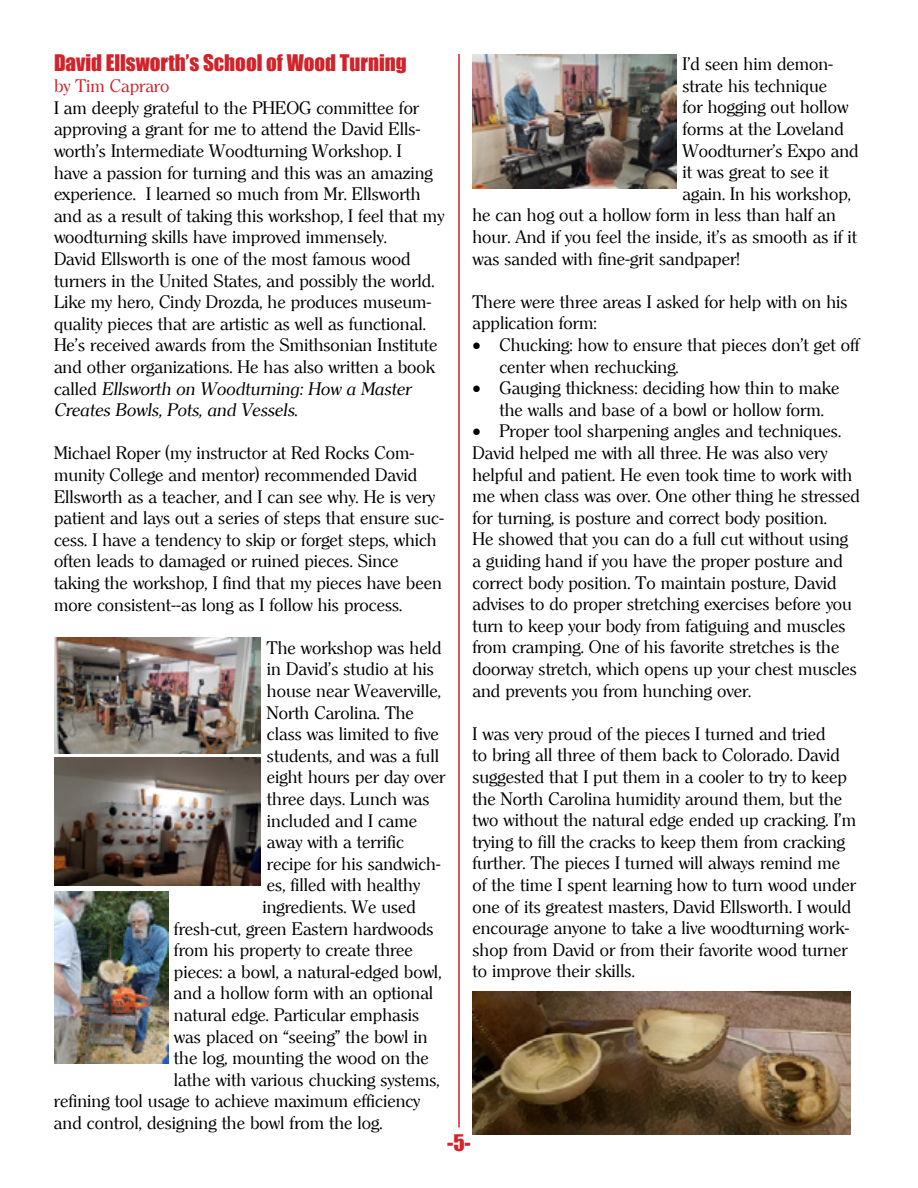
<style>
.page{position:relative;width:918px;height:1188px;background:#fff}
.page>*{position:absolute;margin:0;border:0;box-sizing:border-box;transform-origin:0 0}
.t1{font:21px "Impact";color:#d2232a}
.t2{font:18px/21.6px "Clearly Roman";color:#000}
.t3{font:18px "Clearly Roman";color:#d2232a}
.s1{font-style:italic}
</style>
<div class="page">
<hr style="left:458px;top:54px;width:2px;height:1074px;background:#d2232a">
<img style="left:54px;top:637px;width:206px;height:116px">
<img style="left:54px;top:892px;width:115px;height:171px">
<img style="left:54px;top:758px;width:206px;height:128px">
<img style="left:472px;top:54px;width:205px;height:135px">
<img style="left:473px;top:992px;width:377px;height:143px">
<p class="t1" style="left:54px;top:46px;width:354px">David Ellsworth’s School of Wood Turning</p>
<p class="t3" style="left:54px;top:76px;width:117px">by Tim Capraro</p>
<p class="t2" style="left:54px;top:97px;width:392px">I am deeply grateful to the PHEOG committee for approving a grant for me to attend the David Ells&shy;worth’s Intermediate Woodturning Workshop. I<br>have a passion for turning and this was an amazing experience. I learned so much from Mr. Ellsworth and as a result of taking this workshop, I feel that my woodturning skills have improved immensely.<br>David Ellsworth is one of the most famous wood turners in the United States, and possibly the world.<br>Like my hero, Cindy Drozda, he produces museum&shy;quality pieces that are artistic as well as functional.<br>He’s received awards from the Smithsonian Institute and other organizations. He has also written a book called <span class="s1">Ellsworth on Woodturning: How a Master Creates Bowls, Pots, and Vessels</span>.</p>
<p class="t2" style="left:54px;top:443px;width:392px">Michael Roper (my instructor at Red Rocks Com&shy;munity College and mentor) recommended David Ellsworth as a teacher, and I can see why. He is very patient and lays out a series of steps that ensure suc&shy;cess. I have a tendency to skip or forget steps, which often leads to damaged or ruined pieces. Since taking the workshop, I find that my pieces have been more consistent--as long as I follow his process.</p>
<p class="t2" style="left:267px;top:637px;width:176px">The workshop was held</p>
<p class="t2" style="left:267px;top:659px;width:168px">in David’s studio at his</p>
<p class="t2" style="left:267px;top:680px;width:176px">house near Weaverville,</p>
<p class="t2" style="left:267px;top:702px;width:148px">North Carolina. The</p>
<p class="t2" style="left:267px;top:724px;width:173px">class was limited to five</p>
<p class="t2" style="left:267px;top:745px;width:174px">students, and was a full</p>
<p class="t2" style="left:267px;top:767px;width:180px">eight hours per day over</p>
<p class="t2" style="left:267px;top:788px;width:164px">three days. Lunch was</p>
<p class="t2" style="left:267px;top:810px;width:152px">included and I came</p>
<p class="t2" style="left:267px;top:832px;width:139px">away with a terrific</p>
<p class="t2" style="left:267px;top:853px;width:175px">recipe for his sandwich-</p>
<p class="t2" style="left:267px;top:875px;width:155px">es, filled with healthy</p>
<p class="t2" style="left:262px;top:896px;width:155px">ingredients. We used</p>
<p class="t2" style="left:174px;top:918px;width:261px">fresh-cut, green Eastern hardwoods</p>
<p class="t2" style="left:174px;top:940px;width:240px">from his property to create three</p>
<p class="t2" style="left:174px;top:961px;width:269px">pieces: a bowl, a natural-edged bowl,</p>
<p class="t2" style="left:174px;top:983px;width:261px">and a hollow form with an optional</p>
<p class="t2" style="left:174px;top:1004px;width:247px">natural edge. Particular emphasis</p>
<p class="t2" style="left:174px;top:1026px;width:255px">was placed on “seeing” the bowl in</p>
<p class="t2" style="left:174px;top:1048px;width:256px">the log, mounting the wood on the</p>
<p class="t2" style="left:174px;top:1069px;width:267px">lathe with various chucking systems,</p>
<p class="t2" style="left:54px;top:1091px;width:368px">refining tool usage to achieve maximum efficiency</p>
<p class="t2" style="left:54px;top:1112px;width:330px">and control, designing the bowl from the log.</p>
<p class="t2" style="left:682px;top:53px;width:152px">I’d seen him demon-</p>
<p class="t2" style="left:682px;top:75px;width:146px">strate his technique</p>
<p class="t2" style="left:682px;top:97px;width:167px">for hogging out hollow</p>
<p class="t2" style="left:682px;top:118px;width:163px">forms at the Loveland</p>
<p class="t2" style="left:682px;top:140px;width:178px">Woodturner’s Expo and</p>
<p class="t2" style="left:682px;top:161px;width:148px">it was great to see it</p>
<p class="t2" style="left:682px;top:183px;width:170px">again. In his workshop,</p>
<p class="t2" style="left:472px;top:205px;width:365px">he can hog out a hollow form in less than half an</p>
<p class="t2" style="left:472px;top:226px;width:386px">hour. And if you feel the inside, it’s as smooth as if it</p>
<p class="t2" style="left:472px;top:248px;width:269px">was sanded with fine-grit sandpaper!</p>
<p class="t2" style="left:472px;top:291px;width:377px">There were three areas I asked for help with on his application form:</p>
<p class="t2" style="left:499px;top:334px;width:362px;text-indent:-27px">• Chucking: how to ensure that pieces don’t get off center when rechucking.</p>
<p class="t2" style="left:499px;top:377px;width:341px;text-indent:-27px">• Gauging thickness: deciding how thin to make the walls and base of a bowl or hollow form.</p>
<p class="t2" style="left:472px;top:421px;width:389px">• Proper tool sharpening angles and techniques.<br>David helped me with all three. He was also very helpful and patient. He even took time to work with me when class was over. One other thing he stressed for turning, is posture and correct body position.<br>He showed that you can do a full cut without using a guiding hand if you have the proper posture and correct body position. To maintain posture, David advises to do proper stretching exercises before you turn to keep your body from fatiguing and muscles from cramping. One of his favorite stretches is the doorway stretch, which opens up your chest muscles and prevents you from hunching over.</p>
<p class="t2" style="left:472px;top:723px;width:385px">I was very proud of the pieces I turned and tried<br>to bring all three of them back to Colorado. David suggested that I put them in a cooler to try to keep the North Carolina humidity around them, but the two without the natural edge ended up cracking. I’m trying to fill the cracks to keep them from cracking further. The pieces I turned will always remind me of the time I spent learning how to turn wood under one of its greatest masters, David Ellsworth. I would encourage anyone to take a live woodturning work&shy;shop from David or from their favorite wood turner to improve their skills.</p>
<p class="t1" style="left:447px;top:1127px;width:25px">-5-</p>
</div>
